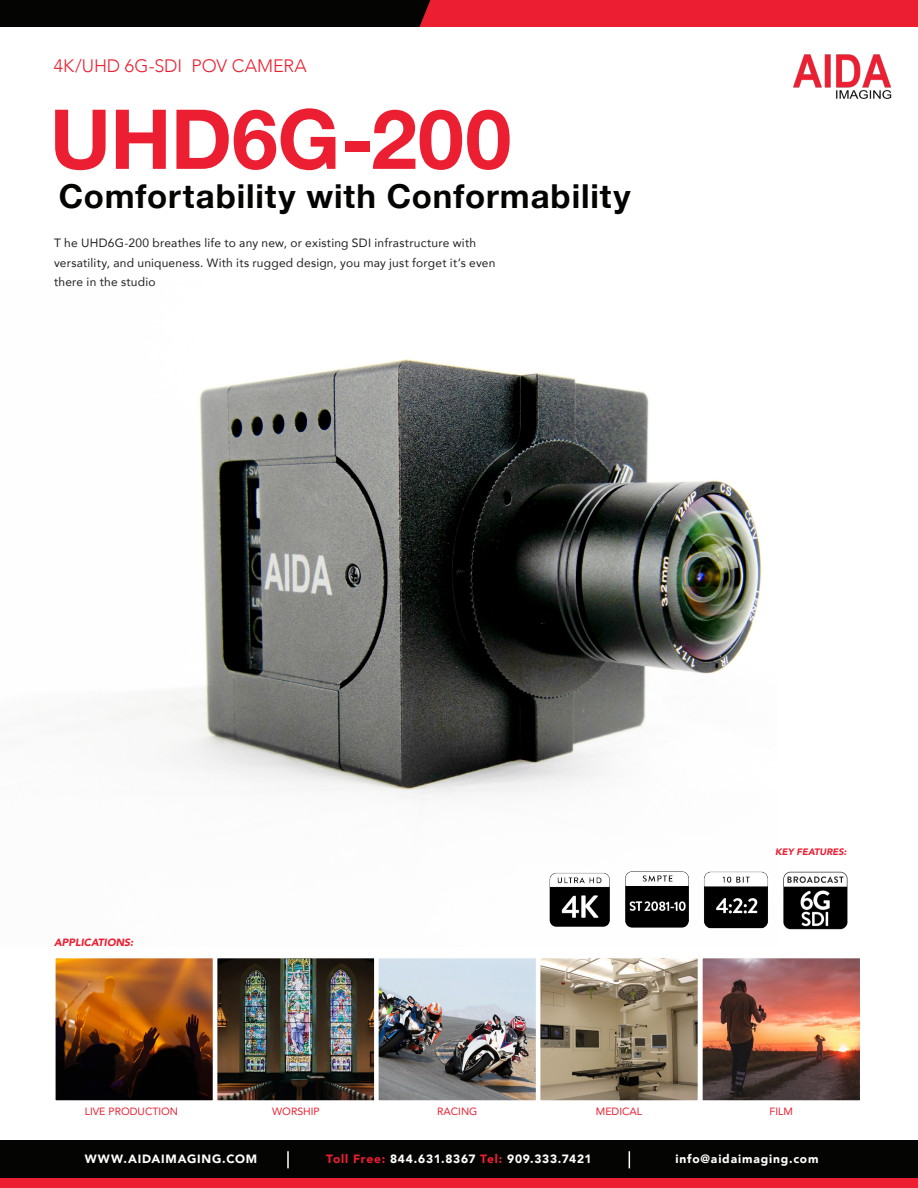
<style>
.page{position:relative;width:918px;height:1188px;background:#fff}
.page>*{position:absolute;margin:0;border:0;box-sizing:border-box;transform-origin:0 0}
.t1{font:700 82.8px "Helvetica Neue";letter-spacing:-.005em;color:#eb1f31}
.t2{font:700 33px "Helvetica Neue";letter-spacing:.025em;color:#040503}
.t3{font:300 18px "Avenir";letter-spacing:-.005em;color:#eb1f31}
.t4{font:12px/19.5px "Avenir";letter-spacing:.015em;color:#231f20}
.t5{font:900 12px "Avenir";letter-spacing:.065em;color:#fff}
.t6{font:10.5px "Avenir";color:#eb1f31}
.t7{font:italic 900 10.5px "Avenir";color:#eb1f31}
.t8{font:italic 900 9.3px "Avenir";color:#eb1f31}
.s1{color:#eb1f31}
</style>
<div class="page">
<svg style="left:0;top:0;width:918px;height:27px;background:#7f121b"></svg>
<div style="left:0;top:1141px;width:918px;height:47px;background:#040503"></div>
<img style="left:793px;top:54px;width:99px;height:45px">
<svg style="left:287px;top:1151px;width:2px;height:17px"></svg>
<svg style="left:629px;top:1151px;width:1px;height:17px"></svg>
<div style="left:0;top:1178px;width:918px;height:10px;background:#eb1f31"></div>
<img style="left:107px;top:359px;width:655px;height:442px">
<img style="left:56px;top:959px;width:803px;height:141px">
<div style="left:51px;top:954px;width:166px;height:151px;border:4px solid #fff"></div>
<div style="left:213px;top:954px;width:166px;height:151px;border:4px solid #fff"></div>
<div style="left:374px;top:954px;width:166px;height:151px;border:4px solid #fff"></div>
<div style="left:536px;top:954px;width:166px;height:151px;border:4px solid #fff"></div>
<div style="left:698px;top:954px;width:166px;height:151px;border:4px solid #fff"></div>
<img style="left:625px;top:871px;width:64px;height:57px">
<img style="left:549px;top:872px;width:61px;height:55px">
<img style="left:783px;top:871px;width:65px;height:59px">
<img style="left:704px;top:871px;width:64px;height:58px">
<p class="t3" style="left:54px;top:55px;width:255px">4K/UHD 6G-SDI POV CAMERA</p>
<p class="t1" style="left:50px;top:74px;width:463px">UHD6G-200</p>
<p class="t2" style="left:59px;top:170px;width:573px">Comfortability with Conformability</p>
<p class="t4" style="left:54px;top:233px;width:443px">T he UHD6G-200 breathes life to any new, or existing SDI infrastructure with versatility, and uniqueness. With its rugged design, you may just forget it’s even there in the studio</p>
<p class="t7" style="left:54px;top:934px;width:81px">APPLICATIONS:</p>
<p class="t8" style="left:775px;top:844px;width:73px">KEY FEATURES:</p>
<p class="t6" style="left:85px;top:1103px;width:95px">LIVE PRODUCTION</p>
<p class="t6" style="left:272px;top:1103px;width:49px">WORSHIP</p>
<p class="t6" style="left:437px;top:1103px;width:42px">RACING</p>
<p class="t6" style="left:596px;top:1103px;width:48px">MEDICAL</p>
<p class="t6" style="left:770px;top:1103px;width:25px">FILM</p>
<p class="t5" style="left:85px;top:1149px;width:174px">WWW.AIDAIMAGING.COM</p>
<p class="t5" style="left:326px;top:1149px;width:267px"><span class="s1">Toll Free:</span> 844.631.8367 <span class="s1">Tel:</span> 909.333.7421</p>
<p class="t5" style="left:676px;top:1149px;width:144px">info@aidaimaging.com</p>
</div>
